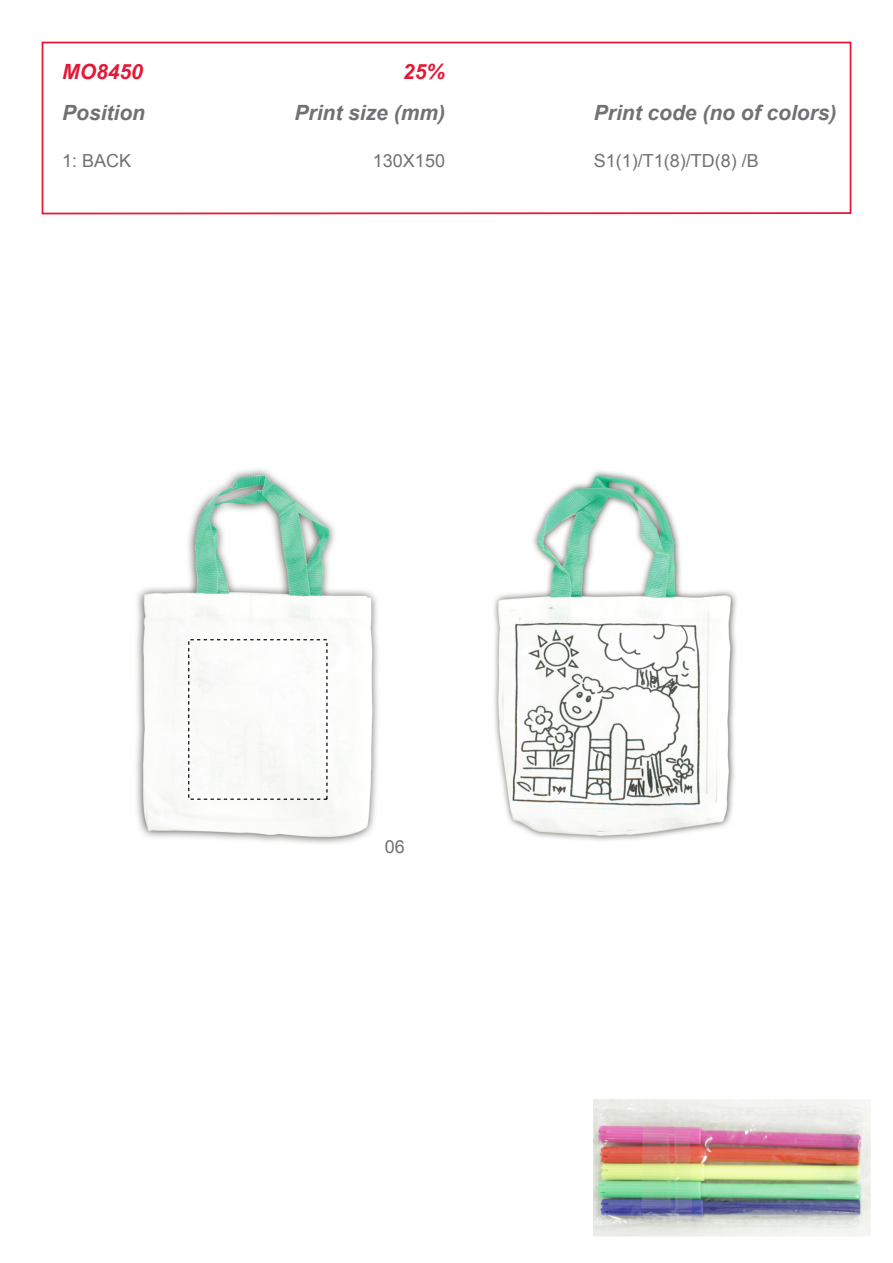
<style>
.page{position:relative;width:893px;height:1263px;background:#fff}
.page>*{position:absolute;margin:0;border:0;box-sizing:border-box;transform-origin:0 0}
.t1{font:italic 700 21px "Arial";color:#717074}
.t2{font:italic 700 21px "Arial";color:#e51836}
.t3{font:18px "Arial";color:#717074}
</style>
<div class="page">
<div style="left:42px;top:42px;width:809px;height:172px;border:2px solid #e51836"></div>
<img style="left:136px;top:469px;width:242px;height:375px">
<img style="left:494px;top:471px;width:242px;height:370px">
<img style="left:594px;top:1100px;width:276px;height:136px">
<p class="t2" style="left:62px;top:57px;width:82px">MO8450</p>
<p class="t2" style="left:403px;top:57px;width:44px">25%</p>
<p class="t1" style="left:62px;top:99px;width:84px">Position</p>
<p class="t1" style="left:294px;top:99px;width:152px">Print size (mm)</p>
<p class="t1" style="left:594px;top:99px;width:244px">Print code (no of colors)</p>
<p class="t3" style="left:62px;top:148px;width:71px">1: BACK</p>
<p class="t3" style="left:373px;top:148px;width:74px">130X150</p>
<p class="t3" style="left:594px;top:148px;width:167px">S1(1)/T1(8)/TD(8) /B</p>
<p class="t3" style="left:385px;top:834px;width:22px">06</p>
</div>
